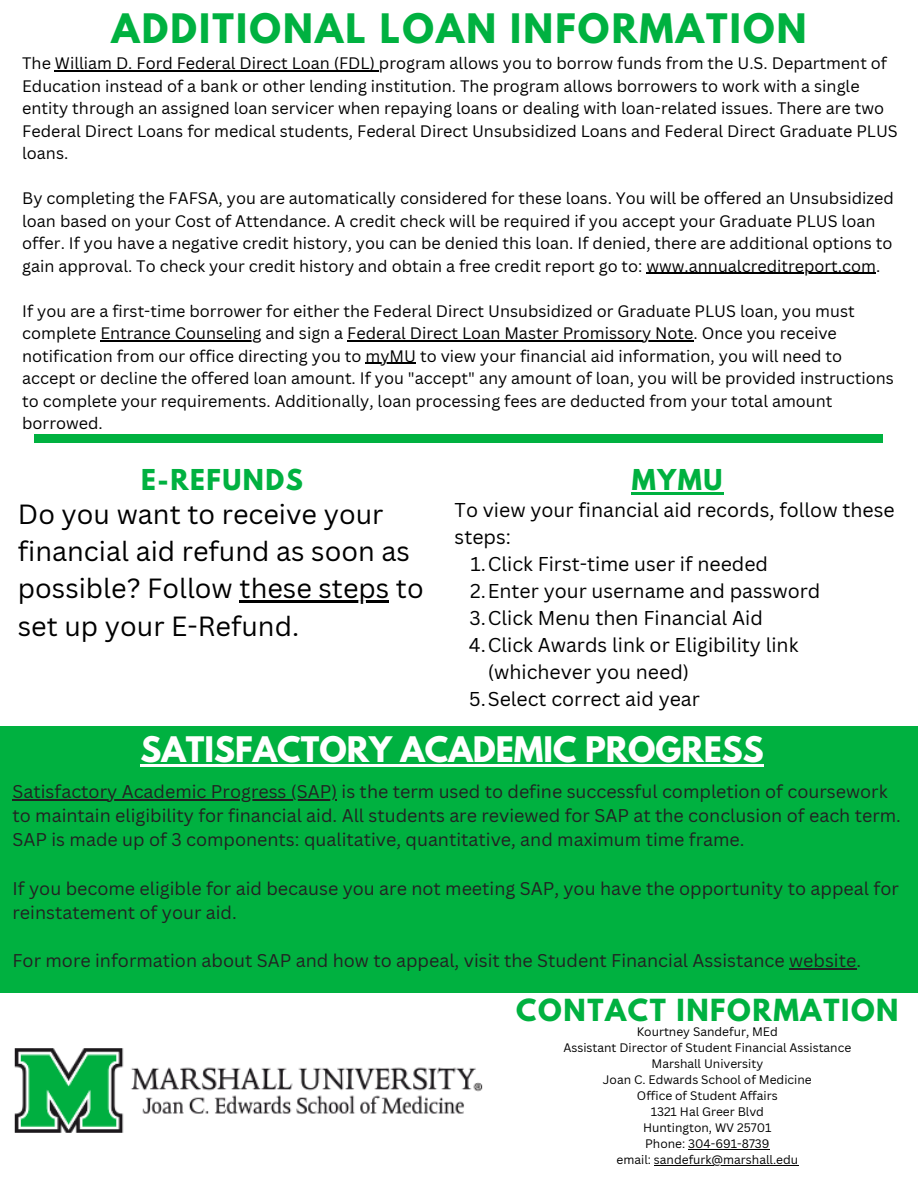
<style>
.page{position:relative;width:918px;height:1188px;background:#fff}
.page>*{position:absolute;margin:0;border:0;box-sizing:border-box;transform-origin:0 0}
.t1{font:700 36px "League Spartan";letter-spacing:.06em;color:#00b140}
.t2{font:700 31.2px "League Spartan";color:#fff}
.t3{font:27px/37.2px "Canva Sans";color:#000}
.t4{font:700 27px "League Spartan";letter-spacing:.06em;color:#00b140}
.t5{font:700 25.5px "League Spartan";letter-spacing:.06em;color:#00b140}
.t6{font:19.5px/27px "Canva Sans";color:#000}
.t7{font:17.85px/24.2px "Canva Sans";color:#222}
.t8{font:16.2px/22.5px "Canva Sans";color:#000}
.t9{font:12px/16px "Canva Sans";color:#000;text-align:center}
</style>
<div class="page">
<hr style="left:55px;top:70px;width:324px;height:1px;background:#000">
<hr style="left:647px;top:273px;width:229px;height:1px;background:#000">
<hr style="left:100px;top:340px;width:162px;height:1px;background:#000">
<hr style="left:347px;top:340px;width:346px;height:1px;background:#000">
<hr style="left:366px;top:363px;width:50px;height:1px;background:#000">
<div style="left:34px;top:435px;width:848px;height:8px;background:#00b140"></div>
<hr style="left:240px;top:601px;width:149px;height:2px;background:#000">
<div style="left:0;top:727px;width:918px;height:265px;background:#00b140"></div>
<hr style="left:13px;top:799px;width:324px;height:1px;background:#222">
<hr style="left:789px;top:968px;width:67px;height:1px;background:#222">
<hr style="left:632px;top:492px;width:92px;height:3px;background:#00b140">
<hr style="left:141px;top:765px;width:623px;height:2px;background:#fff">
<hr style="left:688px;top:1149px;width:82px;height:1px;background:#000">
<hr style="left:654px;top:1165px;width:144px;height:1px;background:#000">
<img style="left:14px;top:1048px;width:469px;height:85px">
<h1 class="t1" style="left:112px;top:10px;width:696px">ADDITIONAL LOAN INFORMATION</h1>
<p class="t8" style="left:22px;top:52px;width:877px">The William D. Ford Federal Direct Loan (FDL) program allows you to borrow funds from the U.S. Department of Education instead of a bank or other lending institution. The program allows borrowers to work with a single entity through an assigned loan servicer when repaying loans or dealing with loan-related issues. There are two Federal Direct Loans for medical students, Federal Direct Unsubsidized Loans and Federal Direct Graduate PLUS loans.</p>
<p class="t8" style="left:22px;top:187px;width:873px">By completing the FAFSA, you are automatically considered for these loans. You will be offered an Unsubsidized loan based on your Cost of Attendance. A credit check will be required if you accept your Graduate PLUS loan offer. If you have a negative credit history, you can be denied this loan. If denied, there are additional options to gain approval. To check your credit history and obtain a free credit report go to: www.annualcreditreport.com.</p>
<p class="t8" style="left:22px;top:299px;width:873px">If you are a first-time borrower for either the Federal Direct Unsubsidized or Graduate PLUS loan, you must complete Entrance Counseling and sign a Federal Direct Loan Master Promissory Note. Once you receive notification from our office directing you to myMU to view your financial aid information, you will need to accept or decline the offered loan amount. If you "accept" any amount of loan, you will be provided instructions to complete your requirements. Additionally, loan processing fees are deducted from your total amount borrowed.</p>
<h3 class="t5" style="left:141px;top:467px;width:163px">E-REFUNDS</h3>
<h3 class="t5" style="left:632px;top:467px;width:92px">MYMU</h3>
<h3 class="t3" style="left:18px;top:495px;width:407px">Do you want to receive your financial aid refund as soon as possible? Follow these steps to set up your E-Refund.</h3>
<p class="t6" style="left:455px;top:496px;width:441px">To view your financial aid records, follow these steps:</p>
<p class="t6" style="left:470px;top:550px;width:299px">1.Click First-time user if needed</p>
<p class="t6" style="left:470px;top:577px;width:352px">2.Enter your username and password</p>
<p class="t6" style="left:469px;top:604px;width:295px">3.Click Menu then Financial Aid</p>
<p class="t6" style="left:469px;top:631px;width:331px">4.Click Awards link or Eligibility link</p>
<p class="t6" style="left:488px;top:658px;width:203px">(whichever you need)</p>
<p class="t6" style="left:469px;top:685px;width:232px">5.Select correct aid year</p>
<h2 class="t2" style="left:141px;top:734px;width:625px">SATISFACTORY ACADEMIC PROGRESS</h2>
<p class="t7" style="left:13px;top:779px;width:890px">Satisfactory Academic Progress (SAP) is the term used to define successful completion of coursework to maintain eligibility for financial aid. All students are reviewed for SAP at the conclusion of each term.<br>SAP is made up of 3 components: qualitative, quantitative, and maximum time frame.</p>
<p class="t7" style="left:13px;top:876px;width:888px">If you become eligible for aid because you are not meeting SAP, you have the opportunity to appeal for reinstatement of your aid.</p>
<p class="t7" style="left:13px;top:948px;width:850px">For more information about SAP and how to appeal, visit the Student Financial Assistance website.</p>
<h3 class="t4" style="left:516px;top:996px;width:384px">CONTACT INFORMATION</h3>
<p class="t9" style="left:563px;top:1024px;width:289px">Kourtney Sandefur, MEd<br>Assistant Director of Student Financial Assistance<br>Marshall University<br>Joan C. Edwards School of Medicine<br>Office of Student Affairs<br>1321 Hal Greer Blvd<br>Huntington, WV 25701<br>Phone: 304-691-8739<br>email: sandefurk@marshall.edu</p>
</div>
